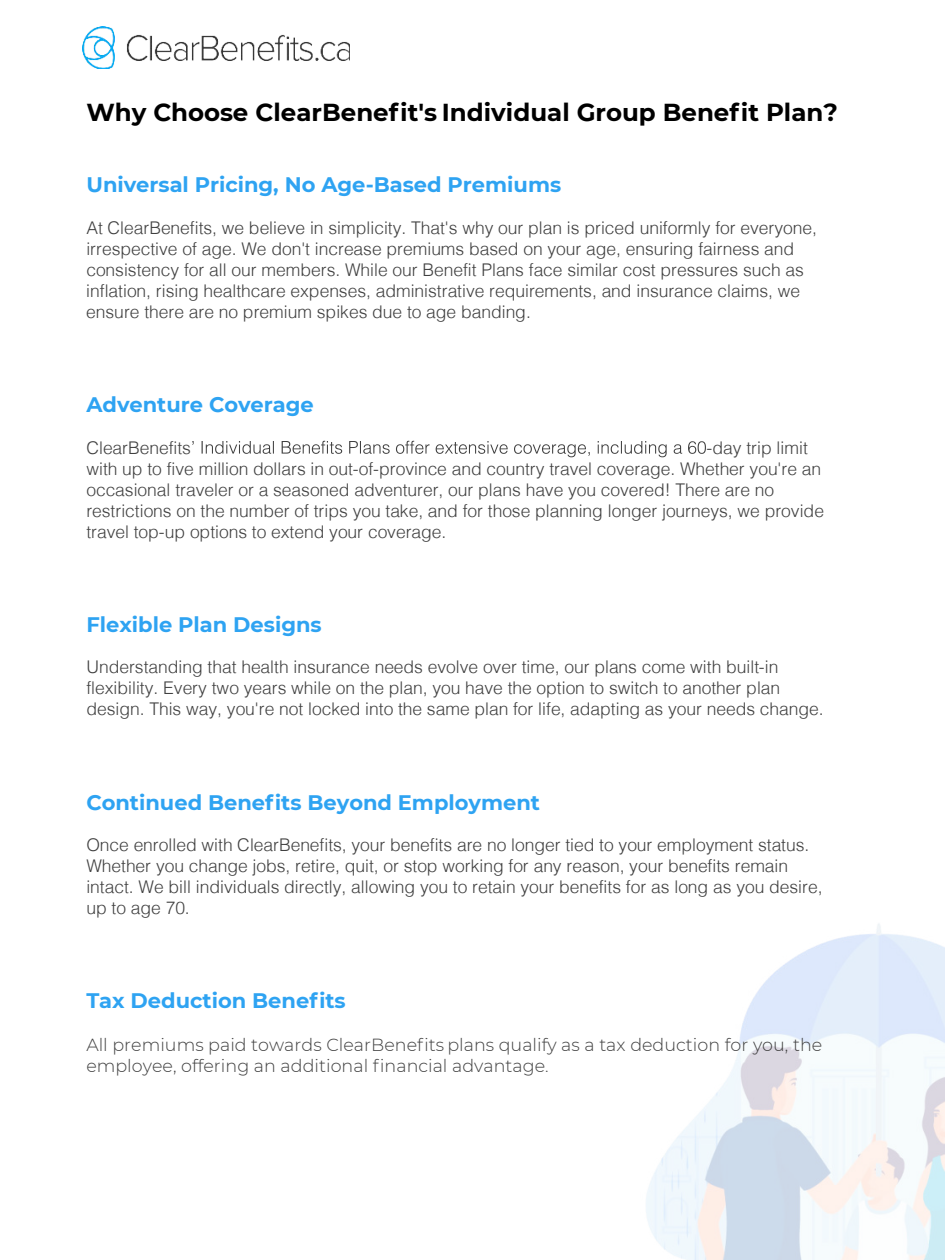
<style>
.page{position:relative;width:945px;height:1260px;background:#fff}
.page>*{position:absolute;margin:0;border:0;box-sizing:border-box;transform-origin:0 0}
.t1{font:700 24.5px "Montserrat";color:#000}
.t2{font:700 21px "Montserrat";color:#2ea3f2}
.t3{font:300 17.5px/21px "Helvetica";letter-spacing:-.005em;color:#404040}
.t4{font:300 17.5px/21px "Montserrat";color:#404040}
</style>
<div class="page">
<img style="left:646px;top:924px;width:299px;height:336px">
<svg style="left:192px;top:441px;width:514px;height:16px"></svg>
<img style="left:82px;top:27px;width:267px;height:41px">
<h1 class="t1" style="left:86px;top:101px;width:753px">Why Choose ClearBenefit's Individual Group Benefit Plan?</h1>
<p class="t2" style="left:86px;top:176px;width:476px">Universal Pricing, No Age-Based Premiums</p>
<p class="t3" style="left:86px;top:218px;width:732px">At ClearBenefits, we believe in simplicity. That's why our plan is priced uniformly for everyone, irrespective of age. We don't increase premiums based on your age, ensuring fairness and consistency for all our members. While our Benefit Plans face similar cost pressures such as inflation, rising healthcare expenses, administrative requirements, and insurance claims, we ensure there are no premium spikes due to age banding.</p>
<p class="t2" style="left:86px;top:396px;width:229px">Adventure Coverage</p>
<p class="t3" style="left:86px;top:438px;width:106px">ClearBenefits</p>
<p class="t3" style="left:86px;top:438px;width:739px;text-indent:620px">-day trip limit with up to five million dollars in out-of-province and country travel coverage. Whether you're an occasional traveler or a seasoned adventurer, our plans have you covered! There are no restrictions on the number of trips you take, and for those planning longer journeys, we provide travel top-up options to extend your coverage.</p>
<p class="t2" style="left:86px;top:616px;width:237px">Flexible Plan Designs</p>
<p class="t3" style="left:86px;top:658px;width:739px">Understanding that health insurance needs evolve over time, our plans come with built-in flexibility. Every two years while on the plan, you have the option to switch to another plan design. This way, you're not locked into the same plan for life, adapting as your needs change.</p>
<p class="t2" style="left:86px;top:793px;width:455px">Continued Benefits Beyond Employment</p>
<p class="t3" style="left:86px;top:836px;width:738px">Once enrolled with ClearBenefits, your benefits are no longer tied to your employment status.<br>Whether you change jobs, retire, quit, or stop working for any reason, your benefits remain intact. We bill individuals directly, allowing you to retain your benefits for as long as you desire, up to age 70.</p>
<p class="t2" style="left:86px;top:992px;width:261px">Tax Deduction Benefits</p>
<p class="t4" style="left:86px;top:1036px;width:737px">All premiums paid towards ClearBenefits plans qualify as a tax deduction for you, the employee, offering an additional financial advantage.</p>
</div>
